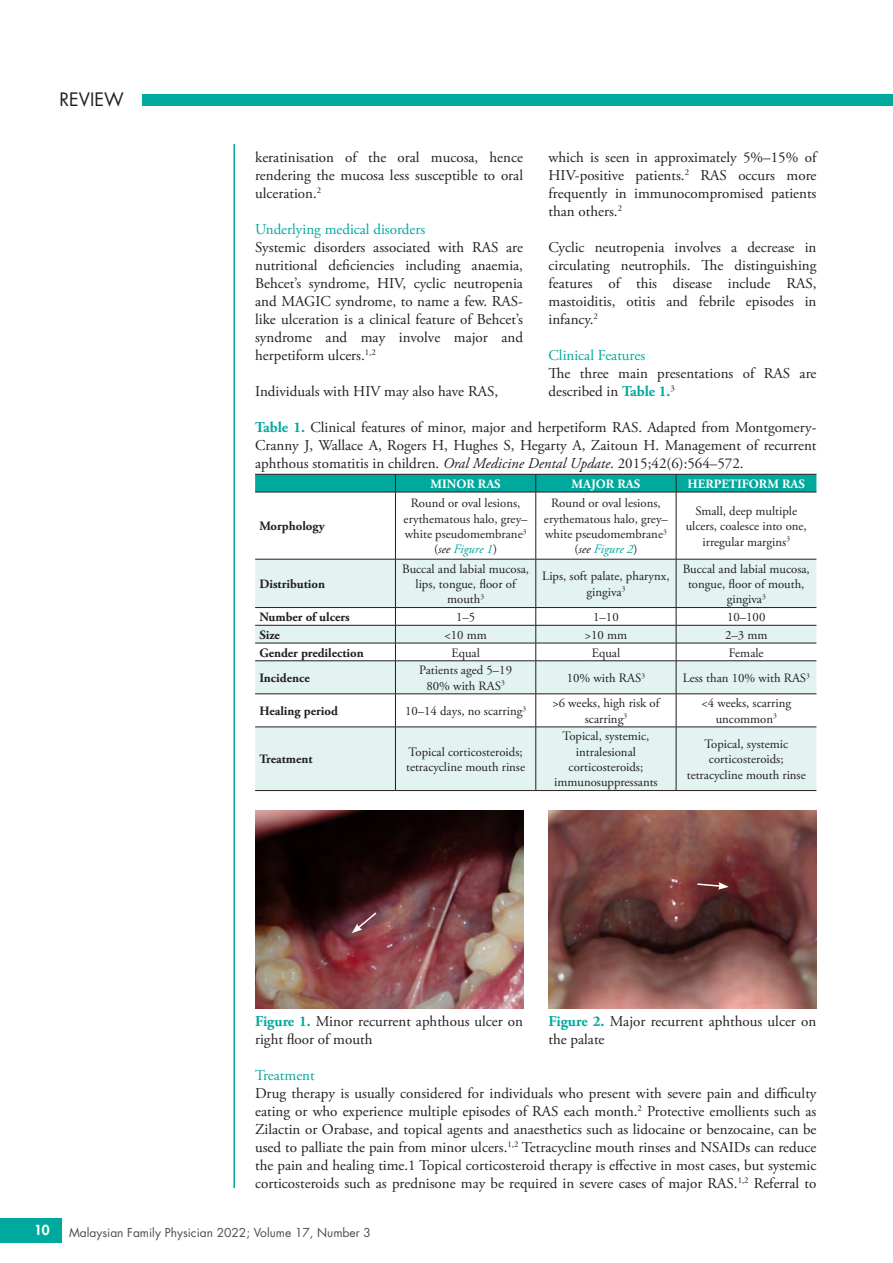
<style>
.page{position:relative;width:893px;height:1263px;background:#fff}
.page>*{position:absolute;margin:0;border:0;box-sizing:border-box;transform-origin:0 0}
.t1{font:18px "Futura Std";color:#231f20}
.t2{font:15px/18px "Adobe Garamond Pro";color:#231f20;text-align:justify}
.t3{font:15px "Adobe Garamond Pro";color:#00a99d}
.t4{font:800 13.5px "Futura Std";color:#fff}
.t5{font:12.75px/15.3px "Adobe Garamond Pro";color:#231f20;text-align:center}
.t6{font:700 12.75px "Adobe Garamond Pro";color:#231f20}
.t7{font:700 12.75px "Adobe Garamond Pro";color:#fff}
.t8{font:12px "Futura Std";color:#4b4c4d}
.s1{font-weight:700;color:#00a99d}
.s2{font-style:italic}
.s3{font-style:italic;color:#00a99d}
</style>
<div class="page">
<div style="left:142px;top:95px;width:751px;height:11px;background:#00a99d"></div>
<div style="left:0;top:1218px;width:62px;height:24px;background:#00a99d"></div>
<img style="left:549px;top:810px;width:267px;height:198px">
<img style="left:255px;top:810px;width:268px;height:198px">
<hr style="left:233px;top:144px;width:2px;height:1044px;background:#00a99d">
<svg style="left:255px;top:560px;width:561px;height:230px;fill:#e2f3f2"></svg>
<svg style="left:255px;top:474px;width:561px;height:18px;background:#039e93"></svg>
<hr style="left:255px;top:492px;width:140px;height:1px;background:#231f20">
<hr style="left:395px;top:492px;width:141px;height:1px;background:#231f20">
<hr style="left:395px;top:492px;width:1px;height:67px;background:#231f20">
<hr style="left:536px;top:492px;width:140px;height:1px;background:#231f20">
<hr style="left:535px;top:492px;width:1px;height:67px;background:#231f20">
<hr style="left:676px;top:492px;width:140px;height:1px;background:#231f20">
<hr style="left:676px;top:492px;width:1px;height:67px;background:#231f20">
<hr style="left:255px;top:559px;width:140px;height:1px;background:#231f20">
<hr style="left:395px;top:559px;width:141px;height:1px;background:#231f20">
<hr style="left:395px;top:559px;width:1px;height:48px;background:#231f20">
<hr style="left:536px;top:559px;width:140px;height:1px;background:#231f20">
<hr style="left:535px;top:559px;width:1px;height:48px;background:#231f20">
<hr style="left:676px;top:559px;width:140px;height:1px;background:#231f20">
<hr style="left:676px;top:559px;width:1px;height:48px;background:#231f20">
<hr style="left:255px;top:607px;width:140px;height:1px;background:#231f20">
<hr style="left:395px;top:607px;width:141px;height:1px;background:#231f20">
<hr style="left:536px;top:607px;width:140px;height:1px;background:#231f20">
<hr style="left:676px;top:607px;width:140px;height:1px;background:#231f20">
<hr style="left:255px;top:625px;width:140px;height:1px;background:#231f20">
<hr style="left:395px;top:625px;width:141px;height:1px;background:#231f20">
<hr style="left:536px;top:625px;width:140px;height:1px;background:#231f20">
<hr style="left:676px;top:625px;width:140px;height:1px;background:#231f20">
<hr style="left:255px;top:643px;width:140px;height:1px;background:#231f20">
<hr style="left:395px;top:643px;width:141px;height:1px;background:#231f20">
<svg style="left:395px;top:608px;width:1px;height:52px"></svg>
<hr style="left:536px;top:643px;width:140px;height:1px;background:#231f20">
<svg style="left:535px;top:608px;width:1px;height:52px"></svg>
<hr style="left:676px;top:643px;width:140px;height:1px;background:#231f20">
<svg style="left:676px;top:608px;width:1px;height:52px"></svg>
<hr style="left:255px;top:660px;width:140px;height:1px;background:#231f20">
<hr style="left:395px;top:660px;width:141px;height:1px;background:#231f20">
<hr style="left:395px;top:661px;width:1px;height:33px;background:#231f20">
<hr style="left:536px;top:660px;width:140px;height:1px;background:#231f20">
<hr style="left:535px;top:661px;width:1px;height:33px;background:#231f20">
<hr style="left:676px;top:660px;width:140px;height:1px;background:#231f20">
<hr style="left:676px;top:661px;width:1px;height:33px;background:#231f20">
<hr style="left:255px;top:693px;width:140px;height:1px;background:#231f20">
<hr style="left:395px;top:693px;width:141px;height:1px;background:#231f20">
<hr style="left:395px;top:694px;width:1px;height:33px;background:#231f20">
<hr style="left:536px;top:693px;width:140px;height:1px;background:#231f20">
<hr style="left:535px;top:694px;width:1px;height:33px;background:#231f20">
<hr style="left:676px;top:693px;width:140px;height:1px;background:#231f20">
<hr style="left:676px;top:694px;width:1px;height:33px;background:#231f20">
<hr style="left:255px;top:727px;width:140px;height:1px;background:#231f20">
<hr style="left:395px;top:727px;width:141px;height:1px;background:#231f20">
<hr style="left:395px;top:727px;width:1px;height:63px;background:#231f20">
<hr style="left:536px;top:727px;width:140px;height:1px;background:#231f20">
<hr style="left:535px;top:727px;width:1px;height:63px;background:#231f20">
<hr style="left:676px;top:727px;width:140px;height:1px;background:#231f20">
<hr style="left:676px;top:727px;width:1px;height:63px;background:#231f20">
<hr style="left:255px;top:790px;width:140px;height:1px;background:#231f20">
<hr style="left:395px;top:790px;width:141px;height:1px;background:#231f20">
<hr style="left:536px;top:790px;width:140px;height:1px;background:#231f20">
<hr style="left:676px;top:790px;width:140px;height:1px;background:#231f20">
<svg style="left:352px;top:911px;width:26px;height:22px"></svg>
<svg style="left:696px;top:882px;width:33px;height:8px"></svg>
<p class="t1" style="left:60px;top:88px;width:66px">REVIEW</p>
<p class="t2" style="left:549px;top:149px;width:269px">which is seen in approximately 5%–15% of HIV-positive patients.<sup>2</sup> RAS occurs more frequently in immunocompromised patients than others.<sup>2</sup></p>
<p class="t2" style="left:549px;top:239px;width:269px">Cyclic neutropenia involves a decrease in circulating neutrophils. The distinguishing features of this disease include RAS, mastoiditis, otitis and febrile episodes in infancy.<sup>2</sup></p>
<p class="t3" style="left:549px;top:346px;width:98px">Clinical Features</p>
<p class="t2" style="left:549px;top:365px;width:269px">The three main presentations of RAS are described in <span class="s1">Table 1.</span><sup>3</sup></p>
<p class="t2" style="left:255px;top:419px;width:563px"><span class="s1">Table 1.</span> Clinical features of minor, major and herpetiform RAS. Adapted from Montgomery-Cranny J, Wallace A, Rogers H, Hughes S, Hegarty A, Zaitoun H. Management of recurrent aphthous stomatitis in children. <span class="s2">Oral Medicine Dental Update</span>. 2015;42(6):564–572.</p>
<p class="t7" style="left:430px;top:476px;width:72px">MINOR RAS</p>
<p class="t7" style="left:571px;top:476px;width:70px">MAJOR RAS</p>
<p class="t7" style="left:688px;top:476px;width:119px">HERPETIFORM RAS</p>
<p class="t6" style="left:259px;top:519px;width:67px">Morphology</p>
<p class="t2" style="left:255px;top:149px;width:269px">keratinisation of the oral mucosa, hence rendering the mucosa less susceptible to oral ulceration.<sup>2</sup></p>
<p class="t3" style="left:255px;top:220px;width:172px">Underlying medical disorders</p>
<p class="t2" style="left:255px;top:239px;width:269px">Systemic disorders associated with RAS are nutritional deficiencies including anaemia, Behcet’s syndrome, HIV, cyclic neutropenia and MAGIC syndrome, to name a few. RAS&shy;like ulceration is a clinical feature of Behcet’s syndrome and may involve major and herpetiform ulcers.<sup>1,2</sup></p>
<p class="t2" style="left:255px;top:383px;width:244px">Individuals with HIV may also have RAS,</p>
<p class="t5" style="left:404px;top:496px;width:125px">Round or oval lesions, erythematous halo, grey– white pseudomembrane<sup>3 </sup>(<span class="s2">see</span> <span class="s3">Figure 1</span>)</p>
<p class="t5" style="left:544px;top:496px;width:125px">Round or oval lesions, erythematous halo, grey– white pseudomembrane<sup>3 </sup>(<span class="s2">see</span> <span class="s3">Figure 2</span>)</p>
<p class="t5" style="left:686px;top:504px;width:123px">Small, deep multiple ulcers, coalesce into one, irregular margins<sup>3</sup></p>
<p class="t6" style="left:259px;top:576px;width:67px">Distribution</p>
<p class="t5" style="left:402px;top:561px;width:129px">Buccal and labial mucosa, lips, tongue, floor of mouth<sup>3</sup></p>
<p class="t5" style="left:542px;top:569px;width:129px">Lips, soft palate, pharynx, gingiva<sup>3</sup></p>
<p class="t5" style="left:683px;top:561px;width:129px">Buccal and labial mucosa, tongue, floor of mouth, gingiva<sup>3</sup></p>
<p class="t6" style="left:259px;top:609px;width:92px">Number of ulcers</p>
<p class="t5" style="left:456px;top:610px;width:21px">1–5</p>
<p class="t5" style="left:593px;top:610px;width:27px">1–10</p>
<p class="t5" style="left:727px;top:610px;width:40px">10–100</p>
<p class="t6" style="left:259px;top:627px;width:22px">Size</p>
<p class="t5" style="left:444px;top:627px;width:44px">&lt;10 mm</p>
<p class="t5" style="left:585px;top:627px;width:44px">&gt;10 mm</p>
<p class="t5" style="left:725px;top:627px;width:44px">2–3 mm</p>
<p class="t6" style="left:259px;top:645px;width:106px">Gender predilection</p>
<p class="t5" style="left:451px;top:645px;width:30px">Equal</p>
<p class="t5" style="left:592px;top:645px;width:30px">Equal</p>
<p class="t5" style="left:729px;top:645px;width:36px">Female</p>
<p class="t6" style="left:259px;top:670px;width:52px">Incidence</p>
<p class="t5" style="left:419px;top:663px;width:94px">Patients aged 5–19<br>80% with RAS<sup>3</sup></p>
<p class="t5" style="left:567px;top:671px;width:80px">10% with RAS<sup>3</sup></p>
<p class="t5" style="left:683px;top:671px;width:129px">Less than 10% with RAS<sup>3</sup></p>
<p class="t6" style="left:259px;top:703px;width:80px">Healing period</p>
<p class="t5" style="left:405px;top:704px;width:123px">10–14 days, no scarring<sup>3</sup></p>
<p class="t5" style="left:552px;top:696px;width:109px">&gt;6 weeks, high risk of scarring<sup>3</sup></p>
<p class="t5" style="left:701px;top:696px;width:91px">&lt;4 weeks, scarring uncommon<sup>3</sup></p>
<p class="t6" style="left:259px;top:752px;width:55px">Treatment</p>
<p class="t5" style="left:406px;top:744px;width:121px;text-align:left">Topical corticosteroids; tetracycline mouth rinse</p>
<p class="t5" style="left:554px;top:729px;width:105px">Topical, systemic, intralesional corticosteroids; immunosuppressants</p>
<p class="t5" style="left:687px;top:737px;width:121px">Topical, systemic corticosteroids; tetracycline mouth rinse</p>
<p class="t2" style="left:255px;top:1013px;width:269px"><span class="s1">Figure 1.</span> Minor recurrent aphthous ulcer on right floor of mouth</p>
<p class="t2" style="left:549px;top:1013px;width:269px"><span class="s1">Figure 2.</span> Major recurrent aphthous ulcer on the palate</p>
<p class="t3" style="left:255px;top:1066px;width:61px">Treatment</p>
<p class="t2" style="left:255px;top:1085px;width:563px">Drug therapy is usually considered for individuals who present with severe pain and difficulty eating or who experience multiple episodes of RAS each month.<sup>2</sup> Protective emollients such as Zilactin or Orabase, and topical agents and anaesthetics such as lidocaine or benzocaine, can be used to palliate the pain from minor ulcers.<sup>1,2</sup> Tetracycline mouth rinses and NSAIDs can reduce the pain and healing time.1 Topical corticosteroid therapy is effective in most cases, but systemic corticosteroids such as prednisone may be required in severe cases of major RAS.<sup>1,2</sup> Referral to</p>
<p class="t4" style="left:34px;top:1221px;width:17px">10</p>
<p class="t8" style="left:69px;top:1225px;width:303px">Malaysian Family Physician 2022; Volume 17, Number 3</p>
</div>
